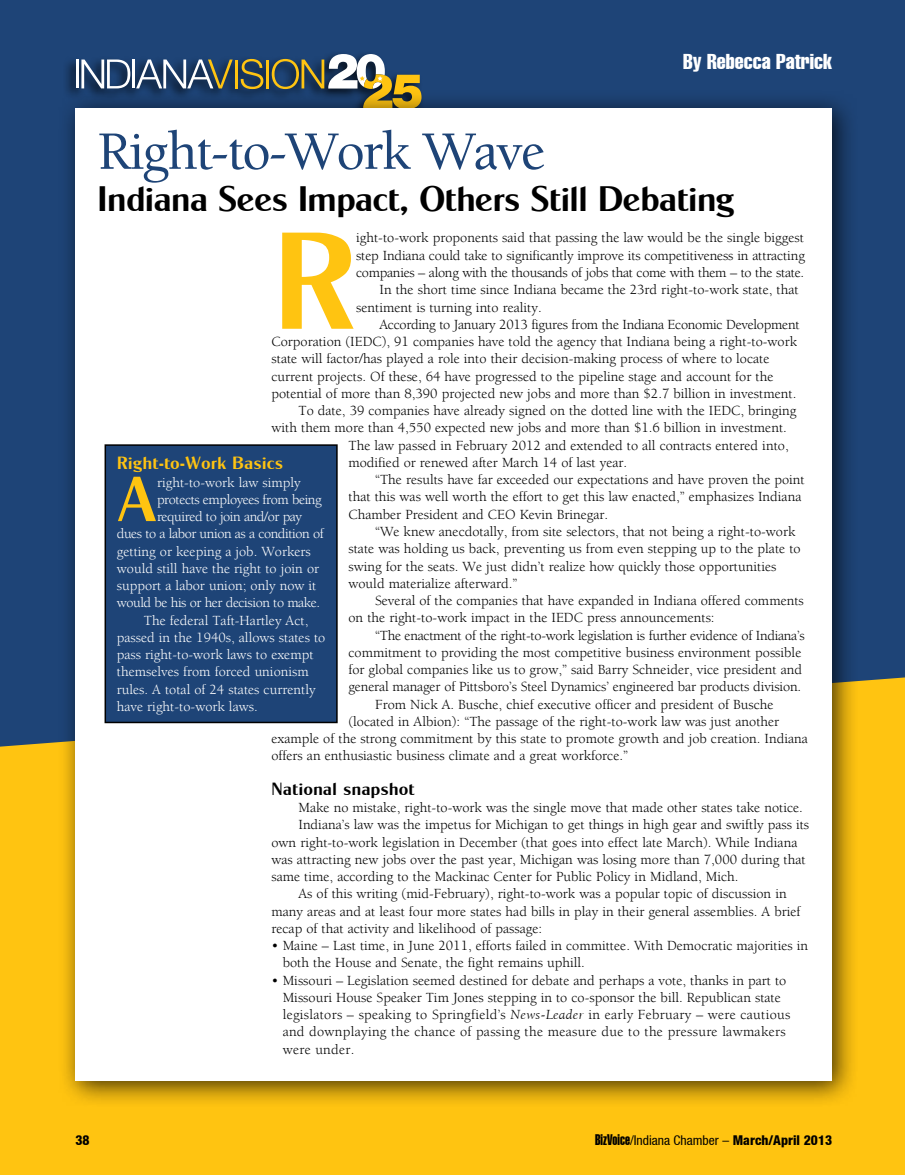
<style>
.page{position:relative;width:905px;height:1175px;background:#fff}
.page>*{position:absolute;margin:0;border:0;box-sizing:border-box;transform-origin:0 0}
.t1{font:138.9px "Cg Globe Gothic Bd";color:#ffc411}
.t2{font:64.05px "Cg Globe Gothic Bd";color:#ffc411}
.t3{font:500 55.5px "Berkeley";letter-spacing:-.04em;color:#1e4477}
.t4{font:36px "Cg Globe Gothic Bd";letter-spacing:-.03em;color:#000}
.t5{font:extra-condensed 21px "Helvetica";color:#fff}
.t6{font:18px "Cg Globe Gothic Bd";color:#ffc411}
.t7{font:18px "Cg Globe Gothic Bd";color:#000}
.t8{font:14.25px/17.2px "Berkeley";color:#000}
.t9{font:14.25px "Berkeley";color:#fff}
.t10{font:14.25px "Berkeley";letter-spacing:-.02em;color:#000}
.t11{font:14.25px "Berkeley";letter-spacing:-.03em;color:#fff}
.t12{font:condensed 13.5px "Helvetica Neue";color:#000}
.t13{font:800 condensed 13.5px "Helvetica Neue";color:#000}
.s1{font-style:italic}
.s2{font-family:"Helvetica Extra Compressed";font-stretch:normal;font-size:15px}
.s3{font-weight:800}
</style>
<div class="page">
<div style="left:0;top:0;width:904px;height:1174px;background:#ffc411"></div>
<div style="left:0;top:0;width:904px;height:746px;background:#1e4477"></div>
<div style="left:63px;top:51px;width:361px;height:71px;background:#000;opacity:.75"></div>
<hr style="left:76px;top:59px;width:2px;height:29px;background:#fff">
<svg style="left:81px;top:59px;width:49px;height:29px"></svg>
<hr style="left:132px;top:59px;width:3px;height:29px;background:#fff">
<svg style="left:136px;top:59px;width:97px;height:29px;background:#566a7e"></svg>
<hr style="left:235px;top:60px;width:3px;height:28px;background:#ffc411">
<svg style="left:241px;top:59px;width:22px;height:30px"></svg>
<hr style="left:266px;top:60px;width:3px;height:28px;background:#ffc411">
<svg style="left:272px;top:54px;width:149px;height:36px;background:#767d74"></svg>
<div style="left:58px;top:90px;width:801px;height:1017px;background:#000;opacity:.75"></div>
<div style="left:76px;top:108px;width:756px;height:972px;background:#fff"></div>
<div style="left:105px;top:445px;width:232px;height:277px;background:#1e4477"></div>
<div style="left:104px;top:444px;width:234px;height:279px;border:2px solid #000"></div>
<h3 class="t5" style="left:683px;top:48px;width:150px">By Rebecca Patrick</h3>
<h3 class="t3" style="left:97px;top:122px;width:449px">Right-to-Work Wave</h3>
<h3 class="t4" style="left:97px;top:177px;width:639px">Indiana Sees Impact, Others Still Debating</h3>
<h1 class="t1" style="left:271px;top:197px;width:86px">R</h1>
<p class="t8" style="left:356px;top:230px;width:449px">ight-to-work proponents said that passing the law would be the single biggest</p>
<p class="t8" style="left:356px;top:247px;width:450px">step Indiana could take to significantly improve its competitiveness in attracting</p>
<p class="t10" style="left:356px;top:265px;width:449px">companies – along with the thousands of jobs that come with them – to the state.</p>
<p class="t8" style="left:379px;top:281px;width:420px">In the short time since Indiana became the 23rd right-to-work state, that</p>
<p class="t8" style="left:356px;top:299px;width:187px">sentiment is turning into reality.</p>
<p class="t10" style="left:379px;top:317px;width:421px">According to January 2013 figures from the Indiana Economic Development</p>
<p class="t8" style="left:271px;top:333px;width:527px">Corporation (IEDC), 91 companies have told the agency that Indiana being a right-to-work</p>
<p class="t8" style="left:271px;top:350px;width:499px">state will factor/has played a role into their decision-making process of where to locate</p>
<p class="t8" style="left:271px;top:368px;width:503px">current projects. Of these, 64 have progressed to the pipeline stage and account for the</p>
<p class="t8" style="left:271px;top:385px;width:526px">potential of more than 8,390 projected new jobs and more than $2.7 billion in investment.</p>
<p class="t8" style="left:298px;top:402px;width:499px">To date, 39 companies have already signed on the dotted line with the IEDC, bringing</p>
<p class="t8" style="left:271px;top:419px;width:517px">with them more than 4,550 expected new jobs and more than $1.6 billion in investment.</p>
<p class="t8" style="left:348px;top:437px;width:441px">The law passed in February 2012 and extended to all contracts entered into,</p>
<p class="t8" style="left:348px;top:454px;width:280px">modified or renewed after March 14 of last year.</p>
<p class="t8" style="left:375px;top:471px;width:431px">“The results have far exceeded our expectations and have proven the point</p>
<p class="t8" style="left:348px;top:488px;width:454px">that this was well worth the effort to get this law enacted,” emphasizes Indiana</p>
<p class="t8" style="left:348px;top:506px;width:261px">Chamber President and CEO Kevin Brinegar.</p>
<p class="t8" style="left:375px;top:523px;width:422px">“We knew anecdotally, from site selectors, that not being a right-to-work</p>
<p class="t8" style="left:348px;top:540px;width:453px">state was holding us back, preventing us from even stepping up to the plate to</p>
<p class="t8" style="left:348px;top:557px;width:429px">swing for the seats. We just didn’t realize how quickly those opportunities</p>
<p class="t8" style="left:348px;top:575px;width:171px">would materialize afterward.”</p>
<p class="t8" style="left:375px;top:592px;width:430px">Several of the companies that have expanded in Indiana offered comments</p>
<p class="t8" style="left:348px;top:609px;width:367px">on the right-to-work impact in the IEDC press announcements:</p>
<p class="t10" style="left:375px;top:627px;width:431px">“The enactment of the right-to-work legislation is further evidence of Indiana’s</p>
<p class="t8" style="left:348px;top:644px;width:454px">commitment to providing the most competitive business environment possible</p>
<p class="t8" style="left:348px;top:661px;width:455px">for global companies like us to grow,” said Barry Schneider, vice president and</p>
<p class="t8" style="left:348px;top:678px;width:454px">general manager of Pittsboro’s Steel Dynamics’ engineered bar products division.</p>
<p class="t8" style="left:375px;top:696px;width:400px">From Nick A. Busche, chief executive officer and president of Busche</p>
<p class="t8" style="left:348px;top:713px;width:432px">(located in Albion): “The passage of the right-to-work law was just another</p>
<p class="t8" style="left:271px;top:730px;width:538px">example of the strong commitment by this state to promote growth and job creation. Indiana</p>
<p class="t8" style="left:271px;top:747px;width:358px">offers an enthusiastic business climate and a great workforce.”</p>
<p class="t7" style="left:271px;top:777px;width:145px">National snapshot</p>
<p class="t8" style="left:298px;top:799px;width:506px">Make no mistake, right-to-work was the single move that made other states take notice.</p>
<p class="t8" style="left:298px;top:816px;width:512px">Indiana’s law was the impetus for Michigan to get things in high gear and swiftly pass its</p>
<p class="t8" style="left:271px;top:833px;width:527px">own right-to-work legislation in December (that goes into effect late March). While Indiana</p>
<p class="t8" style="left:271px;top:851px;width:535px">was attracting new jobs over the past year, Michigan was losing more than 7,000 during that</p>
<p class="t8" style="left:271px;top:868px;width:468px">same time, according to the Mackinac Center for Public Policy in Midland, Mich.</p>
<p class="t8" style="left:298px;top:885px;width:489px">As of this writing (mid-February), right-to-work was a popular topic of discussion in</p>
<p class="t8" style="left:271px;top:902px;width:530px">many areas and at least four more states had bills in play in their general assemblies. A brief</p>
<p class="t8" style="left:271px;top:920px;width:272px">recap of that activity and likelihood of passage:</p>
<p class="t8" style="left:283px;top:937px;width:527px;text-indent:-11px">• Maine – Last time, in June 2011, efforts failed in committee. With Democratic majorities in both the House and Senate, the fight remains uphill.</p>
<p class="t8" style="left:283px;top:971px;width:509px;text-indent:-11px">• Missouri – Legislation seemed destined for debate and perhaps a vote, thanks in part to Missouri House Speaker Tim Jones stepping in to co-sponsor the bill. Republican state legislators – speaking to Springfield’s <span class="s1">News-Leader</span> in early February – were cautious and downplaying the chance of passing the measure due to the pressure lawmakers were under.</p>
<p class="t6" style="left:117px;top:452px;width:168px">Right-to-Work Basics</p>
<h2 class="t2" style="left:117px;top:460px;width:42px">A</h2>
<p class="t9" style="left:157px;top:474px;width:145px">right-to-work law simply</p>
<p class="t11" style="left:157px;top:492px;width:166px">protects employees from being</p>
<p class="t11" style="left:157px;top:509px;width:146px">required to join and/or pay</p>
<p class="t11" style="left:117px;top:526px;width:208px">dues to a labor union as a condition of</p>
<p class="t9" style="left:117px;top:543px;width:195px">getting or keeping a job. Workers</p>
<p class="t9" style="left:117px;top:561px;width:204px">would still have the right to join or</p>
<p class="t9" style="left:117px;top:578px;width:201px">support a labor union; only now it</p>
<p class="t11" style="left:117px;top:595px;width:205px">would be his or her decision to make.</p>
<p class="t9" style="left:144px;top:612px;width:166px">The federal Taft-Hartley Act,</p>
<p class="t9" style="left:117px;top:630px;width:210px">passed in the 1940s, allows states to</p>
<p class="t9" style="left:117px;top:647px;width:198px">pass right-to-work laws to exempt</p>
<p class="t9" style="left:117px;top:664px;width:193px">themselves from forced unionism</p>
<p class="t9" style="left:117px;top:681px;width:200px">rules. A total of 24 states currently</p>
<p class="t9" style="left:117px;top:699px;width:142px">have right-to-work laws.</p>
<p class="t13" style="left:76px;top:1132px;width:16px">38</p>
<p class="t12" style="left:595px;top:1132px;width:238px"><span class="s2">BizVoice</span>/Indiana Chamber – <span class="s3">March/April 2013</span></p>
</div>
